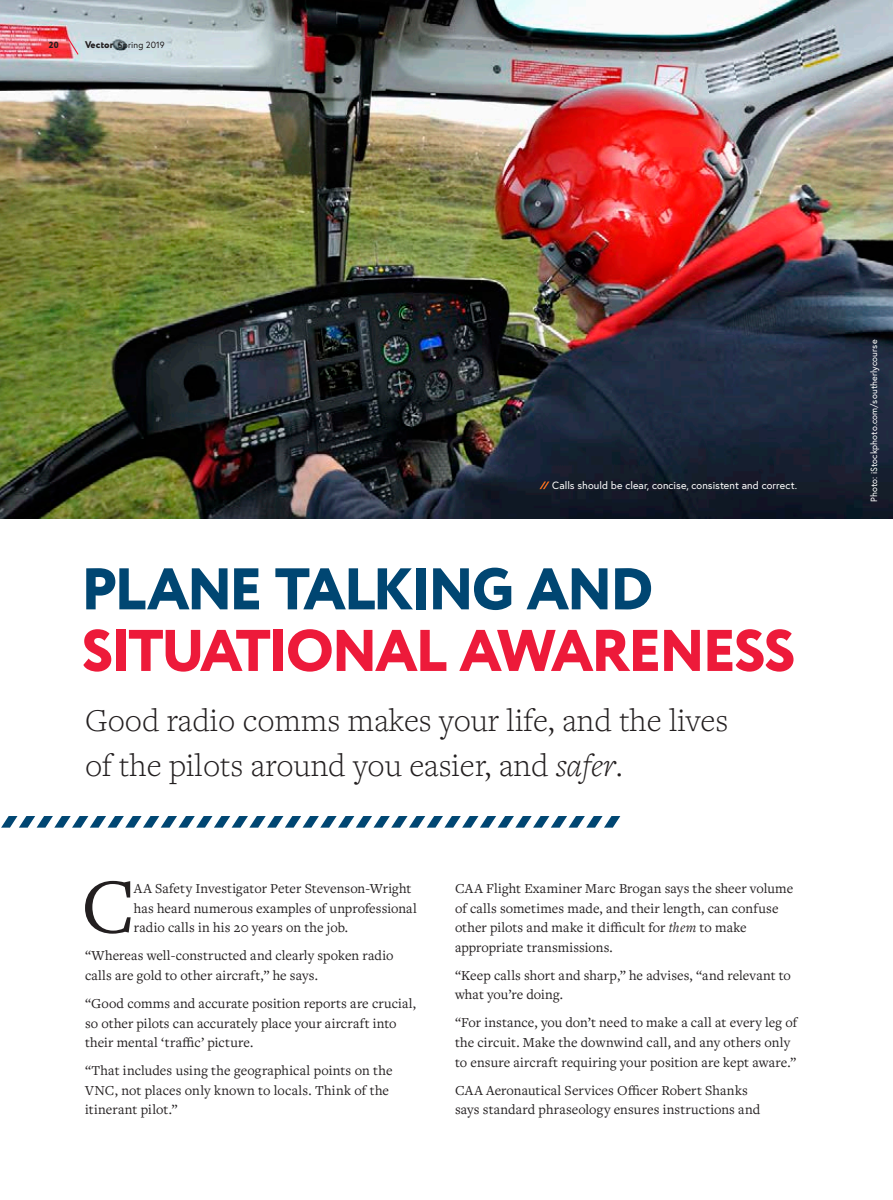
<style>
.page{position:relative;width:893px;height:1200px;background:#fff}
.page>*{position:absolute;margin:0;border:0;box-sizing:border-box;transform-origin:0 0}
.Body_-_first_para_la{font:80.7px "Freight Text Pro";color:#231f20}
.t1{font:800 58.65px/61.5px "Circe";letter-spacing:-.05em;color:#ed1a3a}
.Intro_Large{font:300 33px/45px "Freight Text Pro";color:#231f20}
.Body{font:14.25px/19.5px "Freight Text Pro";letter-spacing:.005em;color:#231f20}
.Body_-_first_para_la-2{font:14.25px/19.5px "Freight Text Pro";letter-spacing:.005em;color:#231f20}
.t2{font:10.5px "Europa";letter-spacing:.005em;color:#fff}
.Photocredit_blk{font:9px "Europa";letter-spacing:.015em;color:#fff}
.t3{font:9px "Europa";letter-spacing:.015em;color:#231f20}
.t4{font:800 9px "Circe";color:#231f20}
.s1{font-family:"Circe";font-weight:800;font-size:9.75px}
.s2{color:#004672}
.s3{font-style:italic}
</style>
<div class="page">
<img style="left:0;top:0;width:893px;height:519px">
<svg style="left:539px;top:481px;width:10px;height:8px"></svg>
<svg style="left:1px;top:816px;width:619px;height:11px"></svg>
<svg style="left:64px;top:33px;width:16px;height:23px"></svg>
<p class="t4" style="left:49px;top:38px;width:11px">20</p>
<p class="t3" style="left:85px;top:39px;width:81px"><span class="s1">Vector</span> Spring 2019</p>
<p class="t2" style="left:552px;top:478px;width:246px">Calls should be clear, concise, consistent and correct.</p>
<h1 class="t1" style="left:81px;top:562px;width:716px"><span class="s2">PLANE TALKING AND<br></span>SITUATIONAL AWARENESS</h1>
<p class="Intro_Large" style="left:85px;top:696px;width:645px">Good radio comms makes your life, and the lives of the pilots around you easier, and <span class="s3">safer</span>.</p>
<p class="Body_-_first_para_la" style="left:81px;top:853px;width:55px">C</p>
<p class="Body_-_first_para_la-2" style="left:134px;top:878px;width:284px">AA Safety Investigator Peter Stevenson-Wright has heard numerous examples of unprofessional radio calls in his 20 years on the job.</p>
<p class="Body" style="left:85px;top:945px;width:310px">“Whereas well-constructed and clearly spoken radio calls are gold to other aircraft,” he says.</p>
<p class="Body" style="left:85px;top:992px;width:332px">“Good comms and accurate position reports are crucial, so other pilots can accurately place your aircraft into their mental ‘traffic’ picture.</p>
<p class="Body" style="left:85px;top:1059px;width:309px">“That includes using the geographical points on the<br>VNC, not places only known to locals. Think of the itinerant pilot.”</p>
<p class="Body" style="left:455px;top:878px;width:340px">CAA Flight Examiner Marc Brogan says the sheer volume of calls sometimes made, and their length, can confuse other pilots and make it difficult for <span class="s3">them</span> to make appropriate transmissions.</p>
<p class="Body" style="left:455px;top:964px;width:338px">“Keep calls short and sharp,” he advises, “and relevant to what you’re doing.</p>
<p class="Body" style="left:455px;top:1012px;width:344px">“For instance, you don’t need to make a call at every leg of the circuit. Make the downwind call, and any others only to ensure aircraft requiring your position are kept aware.”</p>
<p class="Body" style="left:455px;top:1079px;width:307px">CAA Aeronautical Services Officer Robert Shanks says standard phraseology ensures instructions and</p>
<p class="Photocredit_blk" style="left:868px;top:502px;width:164px;rotate:-90deg">Photo: iStockphoto.com/southerlycourse</p>
</div>
